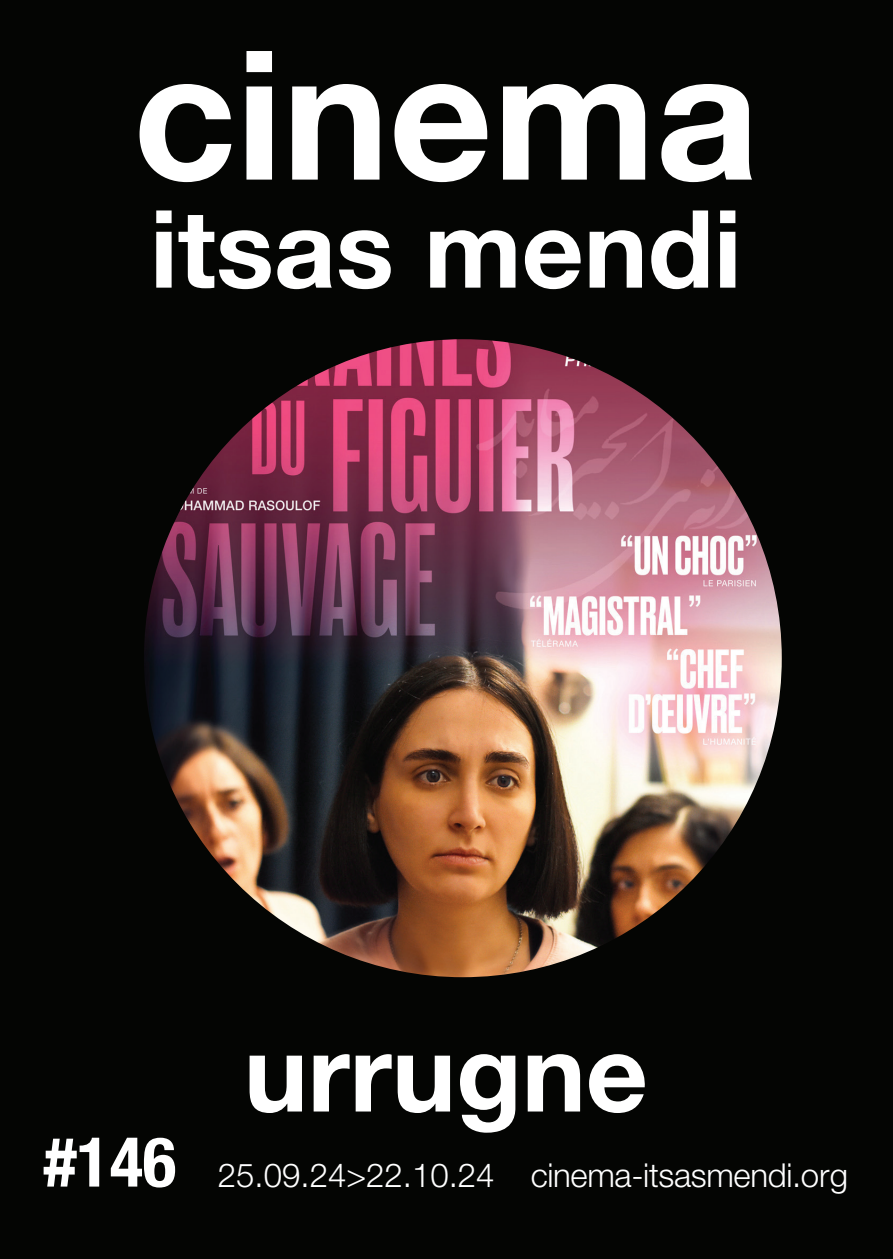
<style>
.page{position:relative;width:893px;height:1259px;background:#040503}
.page>*{position:absolute;margin:0;border:0;box-sizing:border-box;transform-origin:0 0}
.t1{font:700 180px "Helvetica Neue LT Std";color:#fff}
.t2{font:700 108px "Helvetica Neue LT Std";color:#fff}
.t3{font:300 33px "Helvetica Neue LT Std";letter-spacing:-.01em;color:#fff}
.s1{font-weight:700;font-stretch:condensed;font-size:69px}
</style>
<div class="page">
<img style="left:144px;top:339px;width:638px;height:638px;border-radius:319px">
<h1 class="t1" style="left:133px;top:4px;width:628px">cinema</h1>
<h2 class="t2" style="left:150px;top:182px;width:593px">itsas mendi</h2>
<h2 class="t2" style="left:244px;top:1006px;width:406px">urrugne</h2>
<p class="t3" style="left:44px;top:1154px;width:806px"><span class="s1">#146</span> 25.09.24&gt;22.10.24 cinema-itsasmendi.org</p>
</div>
